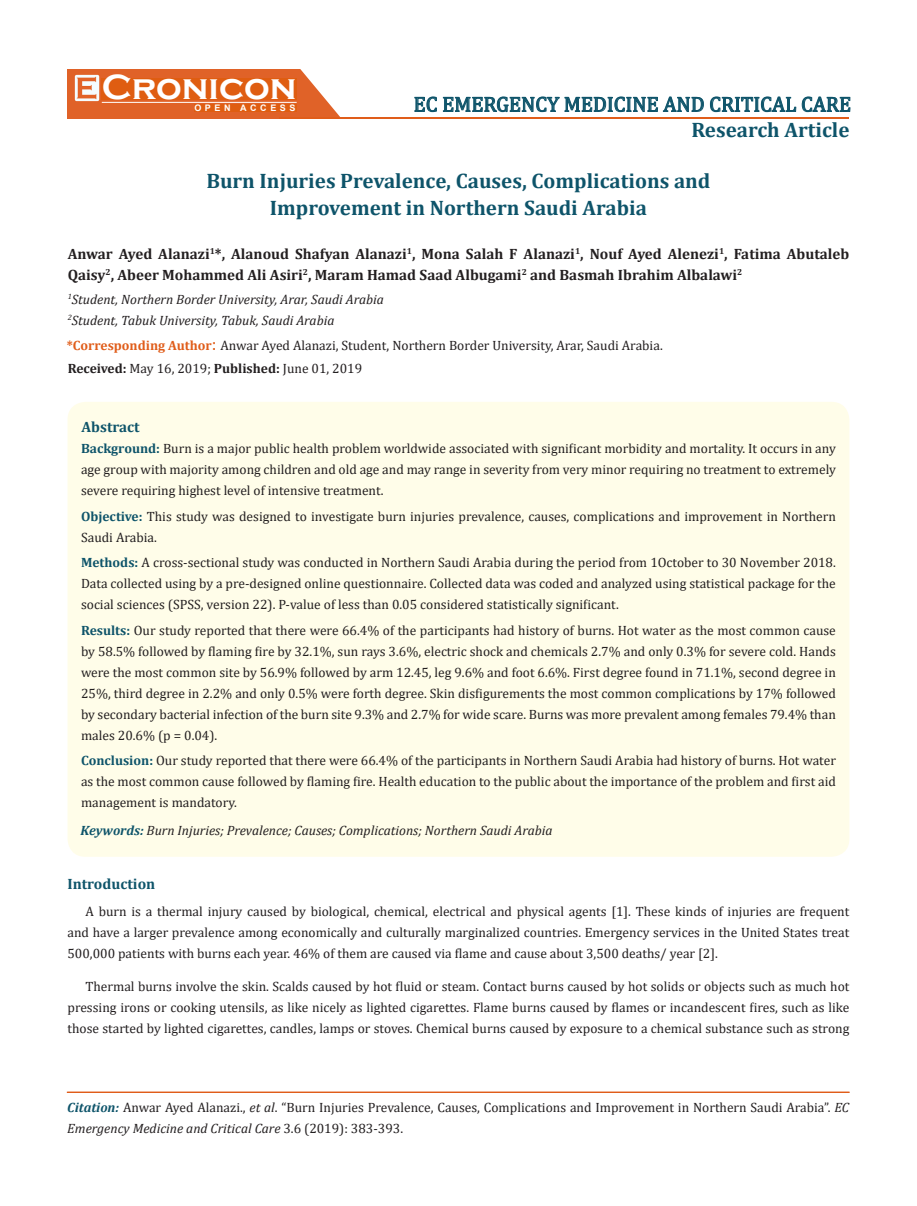
<style>
.page{position:relative;width:917px;height:1206px;background:#fff}
.page>*{position:absolute;margin:0;border:0;box-sizing:border-box;transform-origin:0 0}
.t1{font:700 36px "Copperplate Gothic";color:#fff}
.t2{font:700 21px/27px "Cambria";color:#0e546a;text-align:center}
.t3{font:21px "Cambria";color:#0e546a}
.t4{font:700 15px/21px "Cambria";color:#231f20}
.t5{font:700 15px "Cambria";color:#0e546a}
.t6{font:13.5px/21px "Cambria";color:#231f20;text-align:justify}
.t7{font:italic 13.5px "Cambria";color:#231f20}
.t8{font:700 9px "Arial";letter-spacing:.4em;color:#fff}
.s1{font-weight:700;color:#e05d1a}
.s2{font-size:18px;color:#e05d1a}
.s3{font-weight:700}
.s4{font-weight:700;color:#0e546a}
.s5{font-weight:700;font-style:italic;color:#0e546a}
.s6{font-style:italic}
</style>
<div class="page">
<div style="left:67px;top:70px;width:290px;height:49px;background:#e06228"></div>
<svg style="left:300px;top:69px;width:90px;height:49px"></svg>
<img style="left:75px;top:75px;width:24px;height:26px">
<div style="left:102px;top:79px;width:195px;height:21px;background:#df5d11"></div>
<div style="left:194px;top:105px;width:103px;height:7px;background:#df5d11"></div>
<svg style="left:414px;top:97px;width:436px;height:15px"></svg>
<hr style="left:102px;top:102px;width:194px;height:1px;background:#fff">
<hr style="left:279px;top:118px;width:569px;height:1px;background:#e05d1a">
<div style="left:67px;top:1092px;width:782px;height:1px;border:1px solid #e05d1a"></div>
<div style="left:67px;top:402px;width:782px;height:455px;background:#fffde9;border-radius:18px"></div>
<p class="t1" style="left:102px;top:68px;width:196px">Cronicon</p>
<p class="t8" style="left:194px;top:102px;width:103px">OPEN ACCESS</p>
<p class="t3" style="left:413px;top:92px;width:439px">EC EMERGENCY MEDICINE AND CRITICAL CARE</p>
<p class="t2" style="left:691px;top:116px;width:160px">Research Article</p>
<p class="t2" style="left:206px;top:166px;width:505px">Burn Injuries Prevalence, Causes, Complications and<br>Improvement in Northern Saudi Arabia</p>
<p class="t4" style="left:68px;top:243px;width:783px">Anwar Ayed Alanazi<sup>1</sup>*, Alanoud Shafyan Alanazi<sup>1</sup>, Mona Salah F Alanazi<sup>1</sup>, Nouf Ayed Alenezi<sup>1</sup>, Fatima Abutaleb<br>Qaisy<sup>2</sup>, Abeer Mohammed Ali Asiri<sup>2</sup>, Maram Hamad Saad Albugami<sup>2</sup> and Basmah Ibrahim Albalawi<sup>2</sup></p>
<p class="t7" style="left:68px;top:290px;width:318px"><sup>1</sup>Student, Northern Border University, Arar, Saudi Arabia</p>
<p class="t7" style="left:68px;top:311px;width:268px"><sup>2</sup>Student, Tabuk University, Tabuk, Saudi Arabia</p>
<p class="t6" style="left:67px;top:334px;width:597px"><span class="s1">*Corresponding Author</span><span class="s2">:</span> Anwar Ayed Alanazi, Student, Northern Border University, Arar, Saudi Arabia.</p>
<p class="t6" style="left:68px;top:358px;width:296px"><span class="s3">Received:</span> May 16, 2019; <span class="s3">Published:</span> June 01, 2019</p>
<p class="t5" style="left:82px;top:416px;width:60px">Abstract</p>
<p class="t6" style="left:81px;top:438px;width:756px"><span class="s4">Background:</span> Burn is a major public health problem worldwide associated with significant morbidity and mortality. It occurs in any age group with majority among children and old age and may range in severity from very minor requiring no treatment to extremely severe requiring highest level of intensive treatment.</p>
<p class="t6" style="left:81px;top:505px;width:756px"><span class="s4">Objective:</span> This study was designed to investigate burn injuries prevalence, causes, complications and improvement in Northern<br>Saudi Arabia.</p>
<p class="t6" style="left:81px;top:552px;width:756px"><span class="s4">Methods:</span> A cross-sectional study was conducted in Northern Saudi Arabia during the period from 1October to 30 November 2018.<br>Data collected using by a pre-designed online questionnaire. Collected data was coded and analyzed using statistical package for the social sciences (SPSS, version 22). P-value of less than 0.05 considered statistically significant.</p>
<p class="t6" style="left:81px;top:619px;width:756px"><span class="s4">Results:</span> Our study reported that there were 66.4% of the participants had history of burns. Hot water as the most common cause by 58.5% followed by flaming fire by 32.1%, sun rays 3.6%, electric shock and chemicals 2.7% and only 0.3% for severe cold. Hands were the most common site by 56.9% followed by arm 12.45, leg 9.6% and foot 6.6%. First degree found in 71.1%, second degree in 25%, third degree in 2.2% and only 0.5% were forth degree. Skin disfigurements the most common complications by 17% followed by secondary bacterial infection of the burn site 9.3% and 2.7% for wide scare. Burns was more prevalent among females 79.4% than males 20.6% (p = 0.04).</p>
<p class="t6" style="left:81px;top:750px;width:756px"><span class="s4">Conclusion:</span> Our study reported that there were 66.4% of the participants in Northern Saudi Arabia had history of burns. Hot water as the most common cause followed by flaming fire. Health education to the public about the importance of the problem and first aid management is mandatory.</p>
<p class="t7" style="left:81px;top:821px;width:473px"><span class="s4">Keywords:</span> Burn Injuries; Prevalence; Causes; Complications; Northern Saudi Arabia</p>
<p class="t5" style="left:67px;top:873px;width:89px">Introduction</p>
<p class="t6" style="left:67px;top:900px;width:783px;text-indent:18px">A burn is a thermal injury caused by biological, chemical, electrical and physical agents [1]. These kinds of injuries are frequent and have a larger prevalence among economically and culturally marginalized countries. Emergency services in the United States treat 500,000 patients with burns each year. 46% of them are caused via flame and cause about 3,500 deaths/ year [2].</p>
<p class="t6" style="left:67px;top:975px;width:783px;text-indent:18px">Thermal burns involve the skin. Scalds caused by hot fluid or steam. Contact burns caused by hot solids or objects such as much hot pressing irons or cooking utensils, as like nicely as lighted cigarettes. Flame burns caused by flames or incandescent fires, such as like those started by lighted cigarettes, candles, lamps or stoves. Chemical burns caused by exposure to a chemical substance such as strong</p>
<p class="t6" style="left:67px;top:1097px;width:783px"><span class="s5">Citation:</span> Anwar Ayed Alanazi., <span class="s6">et al</span>. “Burn Injuries Prevalence, Causes, Complications and Improvement in Northern Saudi Arabia”. <span class="s6">EC<br>Emergency Medicine and Critical Care</span> 3.6 (2019): 383-393.</p>
</div>
